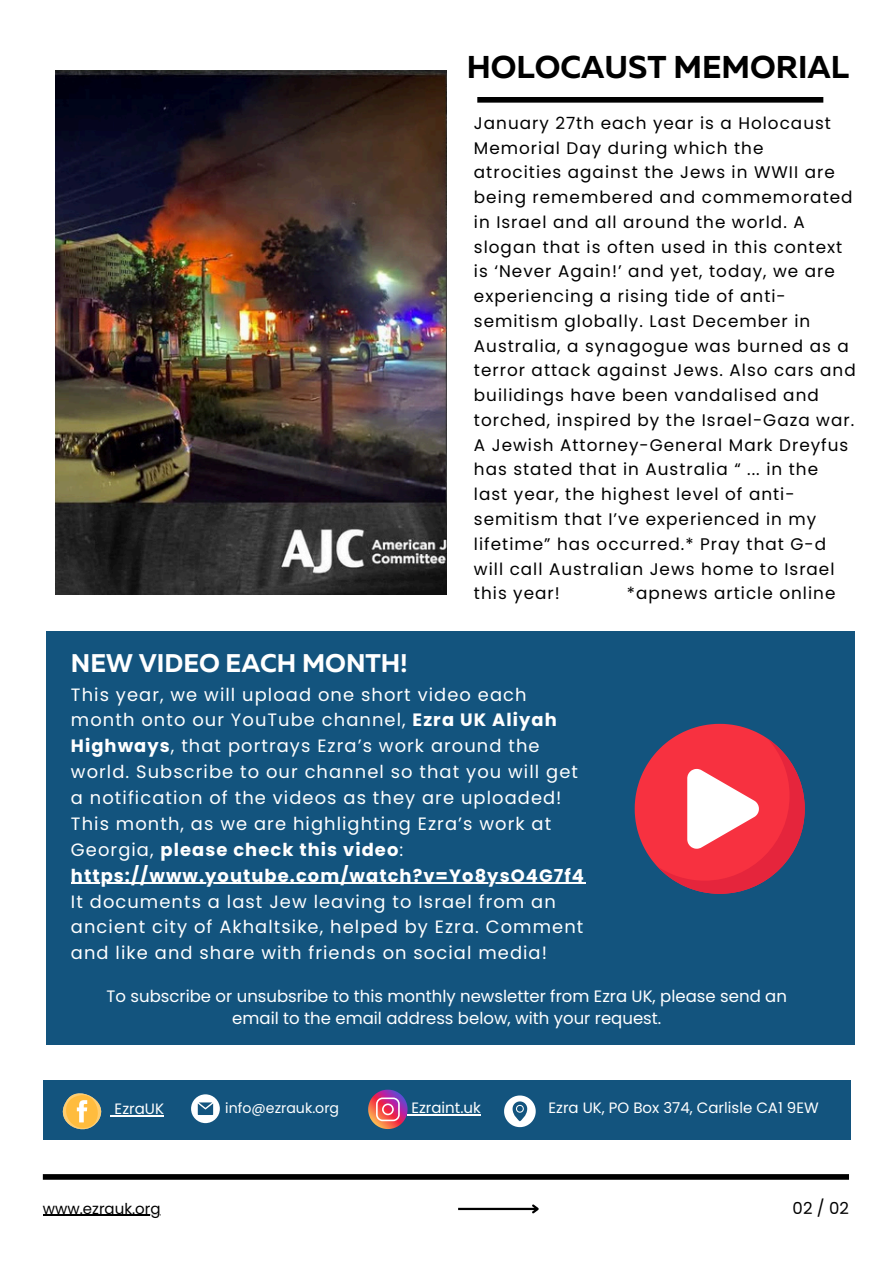
<style>
.page{position:relative;width:894px;height:1264px;background:#fff}
.page>*{position:absolute;margin:0;border:0;box-sizing:border-box;transform-origin:0 0}
.t1{font:700 31.5px "Muller";color:#000}
.t2{font:700 25.5px "Muller";color:#fff}
.t3{font:17.85px/25.8px "Poppins";letter-spacing:.06em;color:#fff}
.t4{font:16.8px/24.8px "Poppins";letter-spacing:.06em;color:#000}
.t5{font:16.5px/22.5px "Poppins";color:#fff;text-align:center}
.t6{font:16.5px "Poppins";color:#000}
.t7{font:15px "Poppins";color:#fff}
.t8{font:15px "Poppins";color:#000}
.t9{font:14.1px "Poppins";color:#fff}
.s1{font-weight:700}
</style>
<div class="page">
<img style="left:56px;top:70px;width:390px;height:524px">
<div style="left:47px;top:631px;width:807px;height:414px;background:#13547e"></div>
<div style="left:43px;top:1080px;width:807px;height:59px;background:#13547e"></div>
<div style="left:477px;top:97px;width:346px;height:6px;background:#000"></div>
<div style="left:43px;top:1174px;width:805px;height:5px;background:#000"></div>
<hr style="left:458px;top:1207px;width:79px;height:2px;background:#000">
<svg style="left:530px;top:1204px;width:9px;height:10px"></svg>
<svg style="left:191px;top:1094px;width:29px;height:29px"></svg>
<svg style="left:504px;top:1095px;width:31px;height:31px"></svg>
<svg style="left:634px;top:723px;width:170px;height:170px"></svg>
<hr style="left:71px;top:882px;width:514px;height:2px;background:#fff">
<hr style="left:43px;top:1214px;width:118px;height:1px;background:#000">
<svg style="left:52px;top:1093px;width:63px;height:47px"></svg>
<hr style="left:115px;top:1115px;width:49px;height:1px;background:#fff">
<svg style="left:368px;top:1089px;width:43px;height:39px"></svg>
<hr style="left:411px;top:1114px;width:69px;height:1px;background:#fff">
<h2 class="t2" style="left:71px;top:652px;width:338px">NEW VIDEO EACH MONTH!</h2>
<p class="t1" style="left:466px;top:53px;width:384px">HOLOCAUST MEMORIAL</p>
<h1 class="t4" style="left:474px;top:111px;width:383px">January 27th each year is a Holocaust Memorial Day during which the<br>atrocities against the Jews in WWII are being remembered and commemorated in Israel and all around the world. A slogan that is often used in this context is ‘Never Again!’ and yet, today, we are experiencing a rising tide of anti&shy;semitism globally. Last December in Australia, a synagogue was burned as a terror attack against Jews. Also cars and builidings have been vandalised and torched, inspired by the Israel-Gaza war.<br>A Jewish Attorney-General Mark Dreyfus has stated that in Australia “ ... in the last year, the highest level of anti&shy;semitism that I’ve experienced in my lifetime” has occurred.* Pray that G-d will call Australian Jews home to Israel this year!</h1>
<h1 class="t4" style="left:626px;top:581px;width:210px">*apnews article online</h1>
<p class="t3" style="left:71px;top:681px;width:508px">This year, we will upload one short video each month onto our YouTube channel, <span class="s1">Ezra UK Aliyah Highways</span>, that portrays Ezra’s work around the world. Subscribe to our channel so that you will get a notification of the videos as they are uploaded!<br>This month, as we are highlighting Ezra’s work at Georgia, <span class="s1">please check this video</span>:</p>
<h3 class="t3" style="left:71px;top:862px;width:514px"><span class="s1">https://www.youtube.com/watch?v=Yo8ysO4G7f4<br></span>It documents a last Jew leaving to Israel from an ancient city of Akhaltsike, helped by Ezra. Comment and like and share with friends on social media!</h3>
<p class="t5" style="left:107px;top:984px;width:681px">To subscribe or unsubsribe to this monthly newsletter from Ezra UK, please send an email to the email address below, with your request.</p>
<h3 class="t7" style="left:115px;top:1098px;width:51px">EzraUK</h3>
<p class="t9" style="left:225px;top:1098px;width:115px">info@ezrauk.org</p>
<p class="t7" style="left:548px;top:1097px;width:271px">Ezra UK, PO Box 374, Carlisle CA1 9EW</p>
<p class="t7" style="left:411px;top:1097px;width:71px">Ezraint.uk</p>
<p class="t8" style="left:43px;top:1197px;width:119px">www.ezrauk.org</p>
<h3 class="t6" style="left:792px;top:1196px;width:58px">02 / 02</h3>
</div>
